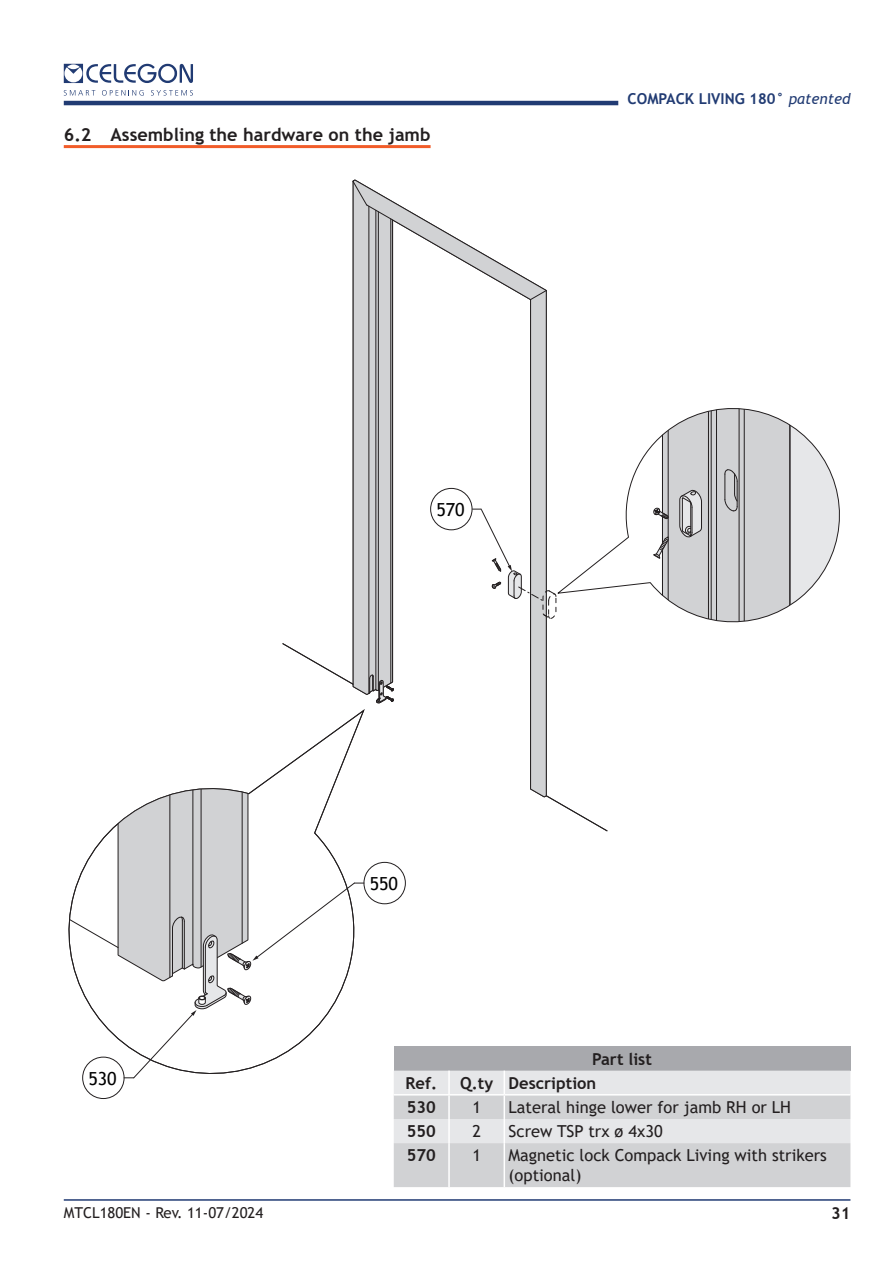
<style>
.page{position:relative;width:893px;height:1263px;background:#fff}
.page>*{position:absolute;margin:0;border:0;box-sizing:border-box;transform-origin:0 0}
.Sottotitolo_EN{font:700 18px "Trebuchet MS";color:#231f20}
.t1{font:18px "Trebuchet MS";color:#000001}
.Corpo_testo{font:16.5px/19.8px "Trebuchet MS";color:#231f20}
.Corpo_testo-2{font:700 16.5px "Trebuchet MS";color:#231f20}
.t2{font:700 15px "Trebuchet MS";color:#213b73}
.t3{font:15px "Trebuchet MS";color:#231f20}
.s1{font-weight:400;font-style:italic}
</style>
<div class="page">
<hr style="left:64px;top:1199px;width:786px;height:2px;background:#213b73">
<hr style="left:64px;top:101px;width:554px;height:4px;background:#213b73">
<svg style="left:64px;top:90px;width:31px;height:6px"></svg>
<svg style="left:102px;top:90px;width:42px;height:6px"></svg>
<svg style="left:151px;top:90px;width:42px;height:6px"></svg>
<svg style="left:64px;top:64px;width:129px;height:19px"></svg>
<svg style="left:68px;top:718px;width:297px;height:371px"></svg>
<div style="left:364px;top:862px;width:42px;height:42px;border:1px solid #231f20;border-radius:50%"></div>
<div style="left:82px;top:1057px;width:42px;height:42px;border:1px solid #231f20;border-radius:50%"></div>
<svg style="left:69px;top:813px;width:295px;height:265px"></svg>
<svg style="left:547px;top:795px;width:61px;height:37px"></svg>
<svg style="left:352px;top:179px;width:195px;height:619px"></svg>
<hr style="left:369px;top:206px;width:1px;height:487px;background:#231f20">
<hr style="left:378px;top:212px;width:1px;height:478px;background:#231f20">
<hr style="left:391px;top:219px;width:1px;height:464px;background:#231f20">
<hr style="left:376px;top:210px;width:1px;height:479px;background:#231f20">
<svg style="left:530px;top:290px;width:17px;height:10px"></svg>
<svg style="left:353px;top:181px;width:40px;height:40px"></svg>
<svg style="left:282px;top:643px;width:72px;height:42px"></svg>
<svg style="left:369px;top:675px;width:25px;height:28px"></svg>
<div style="left:430px;top:488px;width:42px;height:42px;border:1px solid #231f20;border-radius:50%"></div>
<svg style="left:556px;top:408px;width:284px;height:215px"></svg>
<svg style="left:472px;top:508px;width:84px;height:111px"></svg>
<hr style="left:64px;top:145px;width:367px;height:3px;background:#f15c29">
<div style="left:394px;top:1046px;width:456px;height:25px;background:#a8a9ad"></div>
<svg style="left:394px;top:1071px;width:456px;height:116px;background:#dadadc"></svg>
<hr style="left:448px;top:1143px;width:2px;height:44px;background:#fff">
<hr style="left:504px;top:1143px;width:1px;height:44px;background:#fff">
<hr style="left:394px;top:1094px;width:55px;height:1px;background:#fff">
<hr style="left:449px;top:1094px;width:55px;height:1px;background:#fff">
<hr style="left:504px;top:1094px;width:346px;height:1px;background:#fff">
<p class="Sottotitolo_EN" style="left:64px;top:123px;width:368px">6.2 Assembling the hardware on the jamb</p>
<p class="t1" style="left:436px;top:499px;width:30px">570</p>
<p class="t2" style="left:628px;top:89px;width:224px">COMPACK LIVING 180° <span class="s1">patented</span></p>
<p class="t1" style="left:370px;top:873px;width:30px">550</p>
<p class="Corpo_testo-2" style="left:592px;top:1048px;width:61px">Part list</p>
<p class="t1" style="left:88px;top:1067px;width:30px">530</p>
<p class="t3" style="left:64px;top:1203px;width:201px">MTCL180EN - Rev. 11-07/2024</p>
<p class="Corpo_testo-2" style="left:406px;top:1073px;width:33px">Ref.</p>
<p class="Corpo_testo-2" style="left:460px;top:1073px;width:35px">Q.ty</p>
<p class="Corpo_testo-2" style="left:509px;top:1073px;width:89px">Description</p>
<p class="Corpo_testo-2" style="left:407px;top:1097px;width:31px">530</p>
<p class="Corpo_testo" style="left:472px;top:1097px;width:10px">1</p>
<p class="Corpo_testo" style="left:509px;top:1097px;width:284px">Lateral hinge lower for jamb RH or LH</p>
<p class="Corpo_testo-2" style="left:407px;top:1121px;width:31px">550</p>
<p class="Corpo_testo" style="left:472px;top:1121px;width:10px">2</p>
<p class="Corpo_testo" style="left:509px;top:1121px;width:156px">Screw TSP trx ø 4x30</p>
<p class="Corpo_testo-2" style="left:407px;top:1145px;width:31px">570</p>
<p class="Corpo_testo" style="left:472px;top:1145px;width:10px">1</p>
<p class="Corpo_testo" style="left:509px;top:1145px;width:320px">Magnetic lock Compack Living with strikers (optional)</p>
<p class="Corpo_testo-2" style="left:831px;top:1203px;width:21px">31</p>
</div>
